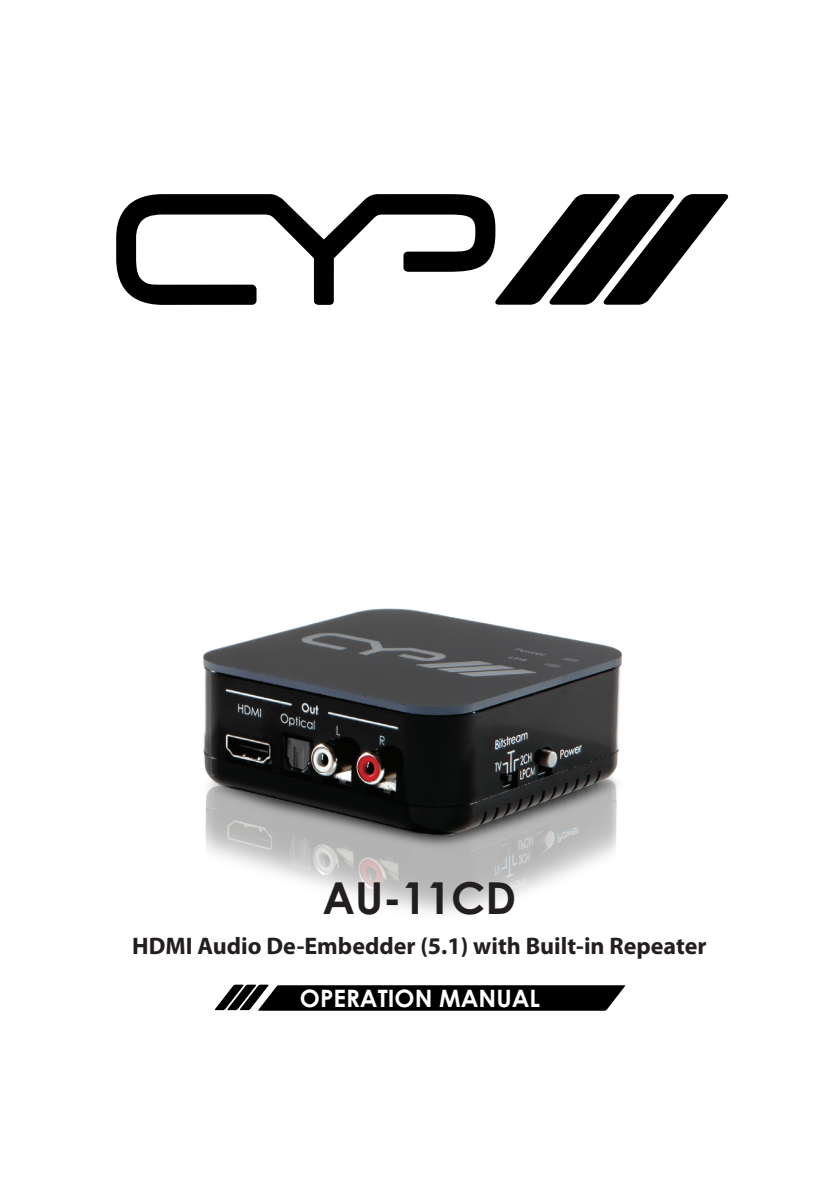
<style>
.page{position:relative;width:840px;height:1191px;background:#fff}
.page>*{position:absolute;margin:0;border:0;box-sizing:border-box;transform-origin:0 0}
.t1{font:700 44px "Century Gothic";color:#231f20}
.t2{font:700 24px "Myriad Pro";color:#231f20}
.t3{font:700 24px "Century Gothic";color:#fff}
</style>
<div class="page">
<img style="left:203px;top:608px;width:420px;height:305px">
<svg style="left:116px;top:194px;width:378px;height:111px"></svg>
<svg style="left:494px;top:194px;width:233px;height:111px"></svg>
<svg style="left:215px;top:984px;width:409px;height:26px;background:#1d1d1d"></svg>
<h1 class="t1" style="left:322px;top:865px;width:195px">AU-11CD</h1>
<p class="t2" style="left:132px;top:930px;width:575px">HDMI Audio De-Embedder (5.1) with Built-in Repeater</p>
<p class="t3" style="left:300px;top:980px;width:241px">OPERATION MANUAL</p>
</div>
